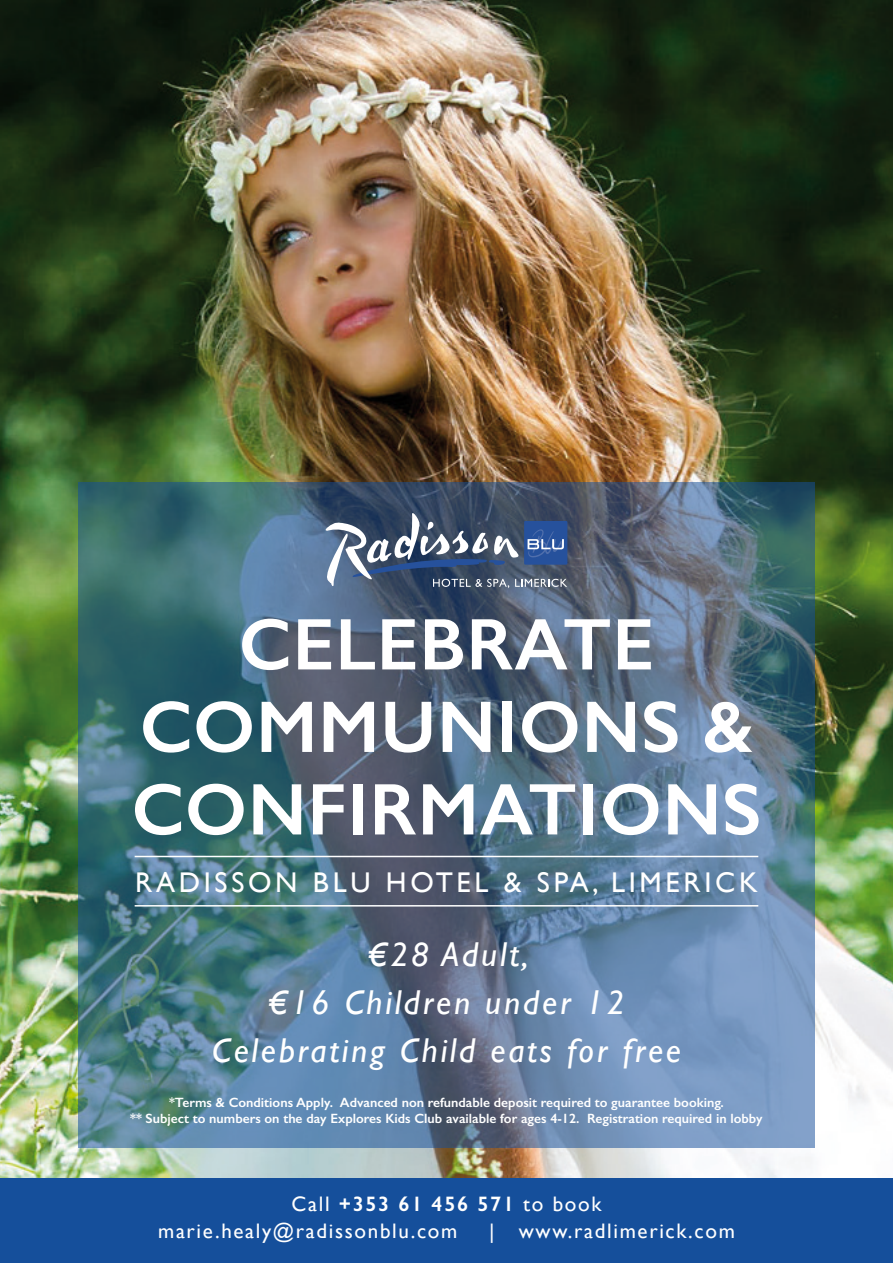
<style>
.page{position:relative;width:893px;height:1263px;background:#fff}
.page>*{position:absolute;margin:0;border:0;box-sizing:border-box;transform-origin:0 0}
.t1{font:600 73.5px/82.5px "Gill Sans";letter-spacing:.01em;color:#fff;text-align:center}
.t2{font:italic 34.5px "Gill Sans";letter-spacing:.08em;color:#fff}
.t3{font:28.5px "Gill Sans";letter-spacing:.13em;color:#fff}
.t4{font:21px "Gill Sans";letter-spacing:.08em;color:#fff}
.t5{font:600 21px "Gill Sans";letter-spacing:.08em;color:#fff}
.t6{font:600 13.5px "Gill Sans";color:#fff}
.s1{font-weight:400}
</style>
<div class="page">
<img style="left:0;top:0;width:893px;height:1178px">
<svg style="left:78px;top:483px;width:737px;height:665px;background:#54748a"></svg>
<div style="left:0;top:1178px;width:893px;height:85px;background:#154f9b"></div>
<svg style="left:324px;top:510px;width:243px;height:78px;background:#576985"></svg>
<hr style="left:135px;top:856px;width:623px;height:1px;background:#fff">
<hr style="left:135px;top:905px;width:623px;height:1px;background:#fff">
<p class="t1" style="left:131px;top:603px;width:631px">CELEBRATE<br>COMMUNIONS &amp;<br>CONFIRMATIONS</p>
<p class="t3" style="left:135px;top:866px;width:624px">RADISSON BLU HOTEL &amp; SPA, LIMERICK</p>
<p class="t2" style="left:368px;top:934px;width:162px">€28 Adult,</p>
<p class="t2" style="left:268px;top:982px;width:358px">€16 Children under 12</p>
<p class="t2" style="left:212px;top:1030px;width:471px">Celebrating Child eats for free</p>
<p class="t6" style="left:169px;top:1094px;width:556px">*Terms &amp; Conditions Apply. Advanced non refundable deposit required to guarantee booking.</p>
<p class="t6" style="left:130px;top:1110px;width:634px">** Subject to numbers on the day Explores Kids Club available for ages 4-12. Registration required in lobby</p>
<p class="t5" style="left:292px;top:1191px;width:311px"><span class="s1">Call</span> +353 61 456 571 <span class="s1">to book</span></p>
<p class="t4" style="left:158px;top:1219px;width:301px">marie.healy@radissonblu.com</p>
<p class="t4" style="left:489px;top:1219px;width:247px">| www.radlimerick.com</p>
</div>
